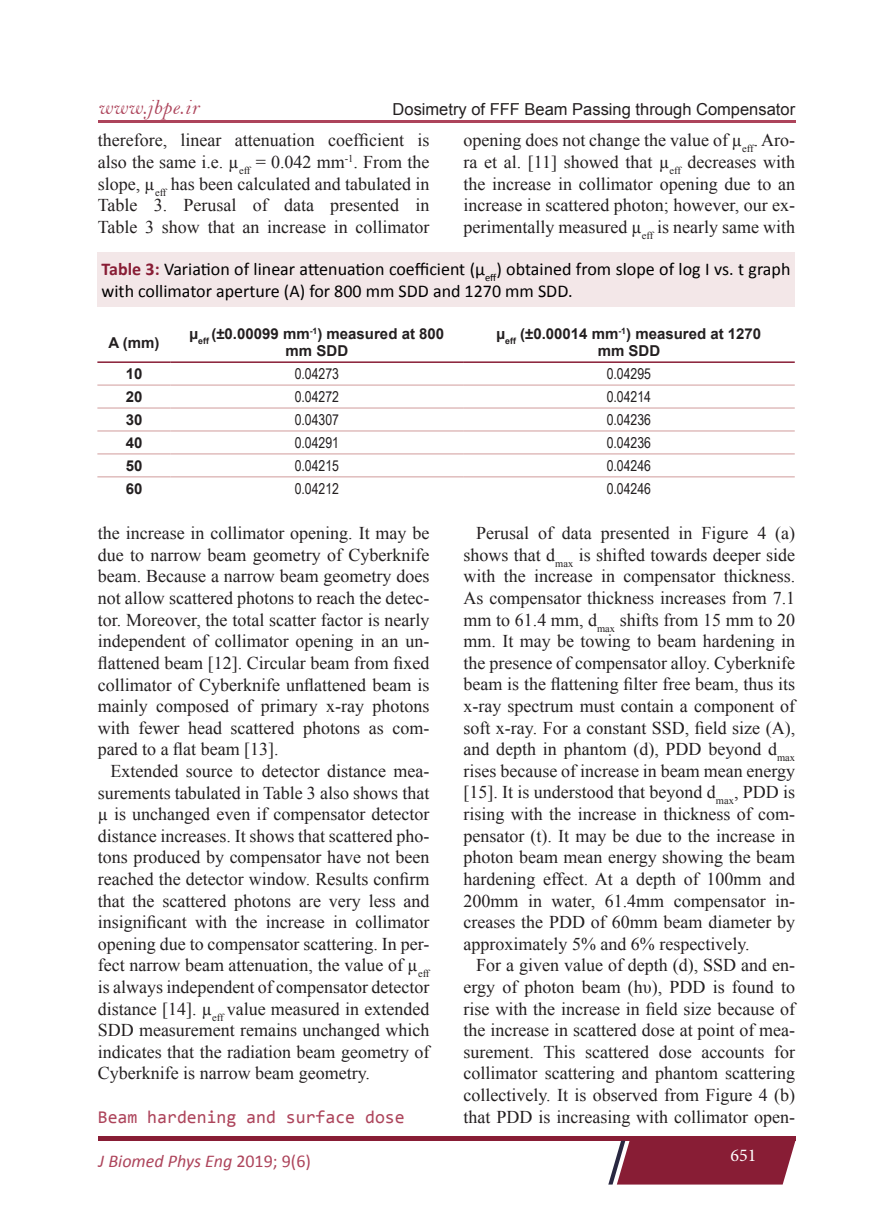
<style>
.page{position:relative;width:893px;height:1212px;background:#fff}
.page>*{position:absolute;margin:0;border:0;box-sizing:border-box;transform-origin:0 0}
.t1{font:21px "Bell MT Italic";letter-spacing:.03em;color:#ad445b}
.Body{font:18px/21.6px "Times New Roman";color:#231f20;text-align:justify}
.Figure{font:18px/21.6px "Calibri";color:#000}
.Body-2{font:18px "Consolas";color:#ad445b}
.t2{font:italic 18px "Calibri";color:#ad445b}
.t3{font:18px "Minion Pro";color:#fff}
.Running_Title{font:16.5px "Arial";color:#231f20}
.t4{font:700 15px/17.2px "Arial";color:#231f20;text-align:center}
.t5{font:15px "Arial Narrow";color:#231f20}
.s1{font-weight:700;color:#881d35}
.s2{font-style:normal}
</style>
<div class="page">
<div style="left:98px;top:1136px;width:697px;height:5px;background:#881d35"></div>
<svg style="left:608px;top:1141px;width:187px;height:43px;background:#903147"></svg>
<hr style="left:98px;top:120px;width:698px;height:2px;background:#ad445b">
<hr style="left:97px;top:384px;width:74px;height:2px;background:#e0bdbd">
<hr style="left:171px;top:384px;width:292px;height:2px;background:#e0bdbd">
<hr style="left:463px;top:384px;width:332px;height:2px;background:#e0bdbd">
<hr style="left:97px;top:407px;width:74px;height:2px;background:#e0bdbd">
<hr style="left:171px;top:407px;width:292px;height:2px;background:#e0bdbd">
<hr style="left:463px;top:407px;width:332px;height:2px;background:#e0bdbd">
<hr style="left:97px;top:430px;width:74px;height:2px;background:#e0bdbd">
<hr style="left:171px;top:430px;width:292px;height:2px;background:#e0bdbd">
<hr style="left:463px;top:430px;width:332px;height:2px;background:#e0bdbd">
<hr style="left:97px;top:453px;width:74px;height:2px;background:#e0bdbd">
<hr style="left:171px;top:453px;width:292px;height:2px;background:#e0bdbd">
<hr style="left:463px;top:453px;width:332px;height:2px;background:#e0bdbd">
<hr style="left:97px;top:476px;width:74px;height:1px;background:#e0bdbd">
<hr style="left:171px;top:476px;width:292px;height:1px;background:#e0bdbd">
<hr style="left:463px;top:476px;width:332px;height:1px;background:#e0bdbd">
<hr style="left:97px;top:361px;width:74px;height:2px;background:#881d35">
<hr style="left:171px;top:361px;width:292px;height:2px;background:#881d35">
<hr style="left:463px;top:361px;width:332px;height:2px;background:#881d35">
<div style="left:97px;top:252px;width:698px;height:54px;background:#f3e7e8"></div>
<p class="t1" style="left:98px;top:94px;width:103px">www.jbpe.ir</p>
<p class="Running_Title" style="left:393px;top:98px;width:404px">Dosimetry of FFF Beam Passing through Compensator</p>
<p class="Body" style="left:98px;top:129px;width:333px">therefore, linear attenuation coefficient is also the same i.e. µ<sub>eff</sub> = 0.042 mm<sup>-1</sup>. From the slope, µ<sub>eff</sub> has been calculated and tabulated in Table 3. Perusal of data presented in Table 3 show that an increase in collimator</p>
<p class="Body" style="left:463px;top:129px;width:333px">opening does not change the value of µ<sub>eff</sub>. Aro&shy;ra et al. [11] showed that µ<sub>eff</sub> decreases with the increase in collimator opening due to an increase in scattered photon; however, our ex&shy;perimentally measured µ<sub>eff</sub> is nearly same with</p>
<p class="Figure" style="left:102px;top:258px;width:690px"><span class="s1">Table 3:</span> Variation of linear attenuation coefficient (µ<sub>eff</sub>) obtained from slope of log I vs. t graph with collimator aperture (A) for 800 mm SDD and 1270 mm SDD.</p>
<p class="t4" style="left:109px;top:334px;width:53px">A (mm)</p>
<p class="t4" style="left:190px;top:325px;width:256px">µ<sub>eff</sub> (±0.00099 mm<sup>-1</sup>) measured at 800 mm SDD</p>
<p class="t4" style="left:497px;top:325px;width:266px">µ<sub>eff</sub> (±0.00014 mm<sup>-1</sup>) measured at 1270 mm SDD</p>
<p class="t4" style="left:126px;top:366px;width:18px">10</p>
<p class="t5" style="left:295px;top:363px;width:46px">0.04273</p>
<p class="t5" style="left:607px;top:363px;width:46px">0.04295</p>
<p class="t4" style="left:126px;top:389px;width:18px">20</p>
<p class="t5" style="left:295px;top:386px;width:46px">0.04272</p>
<p class="t5" style="left:607px;top:386px;width:46px">0.04214</p>
<p class="t4" style="left:126px;top:411px;width:18px">30</p>
<p class="t5" style="left:295px;top:409px;width:46px">0.04307</p>
<p class="t5" style="left:607px;top:409px;width:46px">0.04236</p>
<p class="t4" style="left:126px;top:434px;width:18px">40</p>
<p class="t5" style="left:295px;top:432px;width:46px">0.04291</p>
<p class="t5" style="left:607px;top:432px;width:46px">0.04236</p>
<p class="t4" style="left:126px;top:457px;width:18px">50</p>
<p class="t5" style="left:295px;top:454px;width:46px">0.04215</p>
<p class="t5" style="left:607px;top:454px;width:46px">0.04246</p>
<p class="t4" style="left:126px;top:480px;width:18px">60</p>
<p class="t5" style="left:295px;top:477px;width:46px">0.04212</p>
<p class="t5" style="left:607px;top:477px;width:46px">0.04246</p>
<p class="Body" style="left:98px;top:522px;width:333px">the increase in collimator opening. It may be due to narrow beam geometry of Cyberknife beam. Because a narrow beam geometry does not allow scattered photons to reach the detec&shy;tor. Moreover, the total scatter factor is nearly independent of collimator opening in an un&shy;flattened beam [12]. Circular beam from fixed collimator of Cyberknife unflattened beam is mainly composed of primary x-ray photons with fewer head scattered photons as com&shy;pared to a flat beam [13].</p>
<p class="Body" style="left:98px;top:760px;width:333px;text-indent:13px">Extended source to detector distance mea&shy;surements tabulated in Table 3 also shows that µ is unchanged even if compensator detector distance increases. It shows that scattered pho&shy;tons produced by compensator have not been reached the detector window. Results confirm that the scattered photons are very less and insignificant with the increase in collimator opening due to compensator scattering. In per&shy;fect narrow beam attenuation, the value of µ<sub>eff </sub>is always independent of compensator detector distance [14]. µ<sub>eff</sub> value measured in extended SDD measurement remains unchanged which indicates that the radiation beam geometry of Cyberknife is narrow beam geometry.</p>
<p class="Body-2" style="left:98px;top:1104px;width:308px">Beam hardening and surface dose</p>
<p class="t2" style="left:99px;top:1148px;width:214px">J Biomed Phys Eng <span class="s2">2019; 9(6)</span></p>
<p class="Body" style="left:463px;top:522px;width:333px;text-indent:13px">Perusal of data presented in Figure 4 (a) shows that d<sub>max</sub> is shifted towards deeper side with the increase in compensator thickness.<br>As compensator thickness increases from 7.1 mm to 61.4 mm, d<sub>max</sub> shifts from 15 mm to 20 mm. It may be towing to beam hardening in the presence of compensator alloy. Cyberknife beam is the flattening filter free beam, thus its x-ray spectrum must contain a component of soft x-ray. For a constant SSD, field size (A), and depth in phantom (d), PDD beyond d<sub>max </sub>rises because of increase in beam mean energy [15]. It is understood that beyond d<sub>max</sub>, PDD is rising with the increase in thickness of com&shy;pensator (t). It may be due to the increase in photon beam mean energy showing the beam hardening effect. At a depth of 100mm and 200mm in water, 61.4mm compensator in&shy;creases the PDD of 60mm beam diameter by approximately 5% and 6% respectively.</p>
<p class="Body" style="left:463px;top:954px;width:333px;text-indent:13px">For a given value of depth (d), SSD and en&shy;ergy of photon beam (hυ), PDD is found to rise with the increase in field size because of the increase in scattered dose at point of mea&shy;surement. This scattered dose accounts for collimator scattering and phantom scattering collectively. It is observed from Figure 4 (b) that PDD is increasing with collimator open-</p>
<p class="t3" style="left:730px;top:1143px;width:27px">651</p>
</div>
